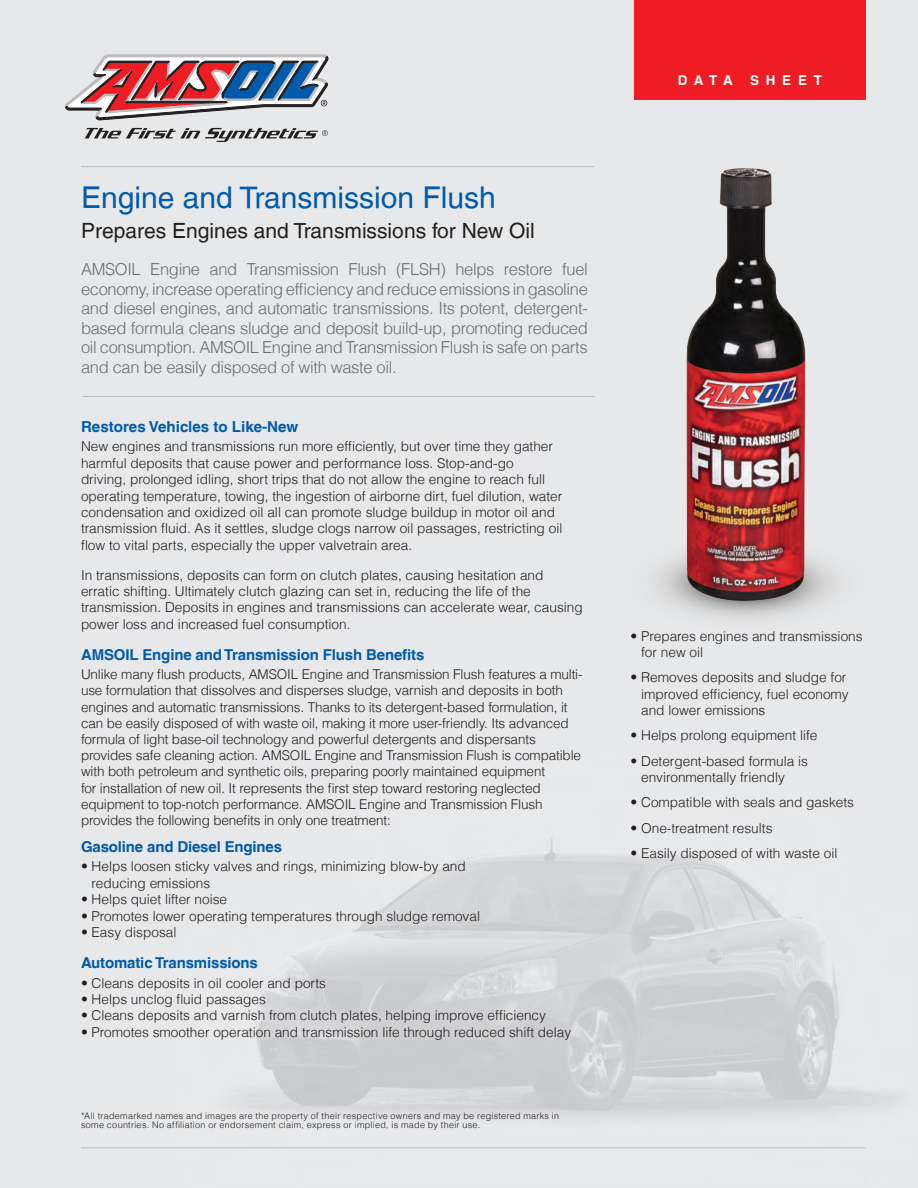
<style>
.page{position:relative;width:918px;height:1188px;background:#fff}
.page>*{position:absolute;margin:0;border:0;box-sizing:border-box;transform-origin:0 0}
.t1{font:30px "Helvetica LT";color:#015aaa}
.t2{font:21px "Helvetica LT";color:#231f20}
.GrayLeadInCopy{font:300 16.5px/19.5px "Helvetica LT";letter-spacing:-.02em;color:#6c6d70;text-align:justify}
.BlueSubhead{font:700 15.15px "Helvetica LT";color:#015aaa}
.BlueSubhead-2{font:700 15px "Helvetica LT";letter-spacing:-.01em;color:#015aaa}
.BodyCopyNew{font:300 13.65px/16.4px "Helvetica LT";color:#231f20}
.BodyCopyNew-2{font:300 13.5px/16.2px "Helvetica LT";letter-spacing:-.01em;color:#231f20}
.BodyCopyNew-3{font:700 13.5px "Helvetica LT";letter-spacing:.5em;color:#fff}
.BodyCopyEnd{font:300 9px/9px "Helvetica LT";letter-spacing:.035em;color:#231f20}
</style>
<div class="page">
<svg style="left:65px;top:55px;width:263px;height:87px"></svg>
<hr style="left:82px;top:396px;width:513px;height:1px;background:#bcbdc0">
<hr style="left:81px;top:1148px;width:785px;height:1px;background:#bcbdc0">
<hr style="left:81px;top:166px;width:513px;height:1px;background:#bcbdc0">
<div style="left:634px;top:0;width:232px;height:100px;background:#ee1d23"></div>
<img style="left:686px;top:168px;width:120px;height:433px">
<p class="t1" style="left:81px;top:180px;width:416px">Engine and Transmission Flush</p>
<p class="t2" style="left:81px;top:218px;width:455px">Prepares Engines and Transmissions for New Oil</p>
<p class="GrayLeadInCopy" style="left:81px;top:259px;width:508px">AMSOIL Engine and Transmission Flush (FLSH) helps restore fuel economy, increase operating efficiency and reduce emissions in gasoline and diesel engines, and automatic transmissions. Its potent, detergent&shy;based formula cleans sludge and deposit build-up, promoting reduced oil consumption. AMSOIL Engine and Transmission Flush is safe on parts and can be easily disposed of with waste oil.</p>
<p class="BlueSubhead" style="left:81px;top:418px;width:219px">Restores Vehicles to Like-New</p>
<p class="BodyCopyNew" style="left:81px;top:438px;width:483px">New engines and transmissions run more efficiently, but over time they gather harmful deposits that cause power and performance loss. Stop-and-go driving, prolonged idling, short trips that do not allow the engine to reach full operating temperature, towing, the ingestion of airborne dirt, fuel dilution, water condensation and oxidized oil all can promote sludge buildup in motor oil and transmission fluid. As it settles, sludge clogs narrow oil passages, restricting oil flow to vital parts, especially the upper valvetrain area.</p>
<p class="BodyCopyNew" style="left:81px;top:566px;width:503px">In transmissions, deposits can form on clutch plates, causing hesitation and erratic shifting. Ultimately clutch glazing can set in, reducing the life of the transmission. Deposits in engines and transmissions can accelerate wear, causing power loss and increased fuel consumption.</p>
<p class="BlueSubhead-2" style="left:81px;top:646px;width:345px">AMSOIL Engine and Transmission Flush Benefits</p>
<p class="BodyCopyNew-2" style="left:81px;top:666px;width:503px">Unlike many flush products, AMSOIL Engine and Transmission Flush features a multi&shy;use formulation that dissolves and disperses sludge, varnish and deposits in both engines and automatic transmissions. Thanks to its detergent-based formulation, it can be easily disposed of with waste oil, making it more user-friendly. Its advanced formula of light base-oil technology and powerful detergents and dispersants provides safe cleaning action. AMSOIL Engine and Transmission Flush is compatible with both petroleum and synthetic oils, preparing poorly maintained equipment<br>for installation of new oil. It represents the first step toward restoring neglected equipment to top-notch performance. AMSOIL Engine and Transmission Flush provides the following benefits in only one treatment:</p>
<p class="BlueSubhead-2" style="left:81px;top:838px;width:203px">Gasoline and Diesel Engines</p>
<p class="BodyCopyNew" style="left:92px;top:858px;width:376px;text-indent:-11px">• Helps loosen sticky valves and rings, minimizing blow-by and reducing emissions</p>
<p class="BodyCopyNew" style="left:81px;top:891px;width:148px">• Helps quiet lifter noise</p>
<p class="BodyCopyNew" style="left:81px;top:907px;width:401px">• Promotes lower operating temperatures through sludge removal</p>
<p class="BodyCopyNew" style="left:81px;top:924px;width:97px">• Easy disposal</p>
<p class="BlueSubhead-2" style="left:81px;top:954px;width:178px">Automatic Transmissions</p>
<p class="BodyCopyNew" style="left:81px;top:975px;width:246px">• Cleans deposits in oil cooler and ports</p>
<p class="BodyCopyNew" style="left:81px;top:991px;width:186px">• Helps unclog fluid passages</p>
<p class="BodyCopyNew" style="left:81px;top:1007px;width:467px">• Cleans deposits and varnish from clutch plates, helping improve efficiency</p>
<p class="BodyCopyNew" style="left:81px;top:1024px;width:492px">• Promotes smoother operation and transmission life through reduced shift delay</p>
<p class="BodyCopyEnd" style="left:81px;top:1111px;width:480px">*All trademarked names and images are the property of their respective owners and may be registered marks in some countries. No affiliation or endorsement claim, express or implied, is made by their use.</p>
<p class="BodyCopyNew-3" style="left:678px;top:72px;width:56px">DATA</p>
<p class="BodyCopyNew-3" style="left:750px;top:72px;width:74px">SHEET</p>
<p class="BodyCopyNew" style="left:641px;top:627px;width:223px;text-indent:-11px">• Prepares engines and transmissions for new oil</p>
<p class="BodyCopyNew" style="left:641px;top:669px;width:209px;text-indent:-11px">• Removes deposits and sludge for improved efficiency, fuel economy and lower emissions</p>
<p class="BodyCopyNew" style="left:631px;top:727px;width:188px">• Helps prolong equipment life</p>
<p class="BodyCopyNew" style="left:641px;top:753px;width:168px;text-indent:-11px">• Detergent-based formula is environmentally friendly</p>
<p class="BodyCopyNew" style="left:631px;top:794px;width:225px">• Compatible with seals and gaskets</p>
<p class="BodyCopyNew" style="left:631px;top:820px;width:143px">• One-treatment results</p>
<p class="BodyCopyNew" style="left:631px;top:845px;width:208px">• Easily disposed of with waste oil</p>
</div>
